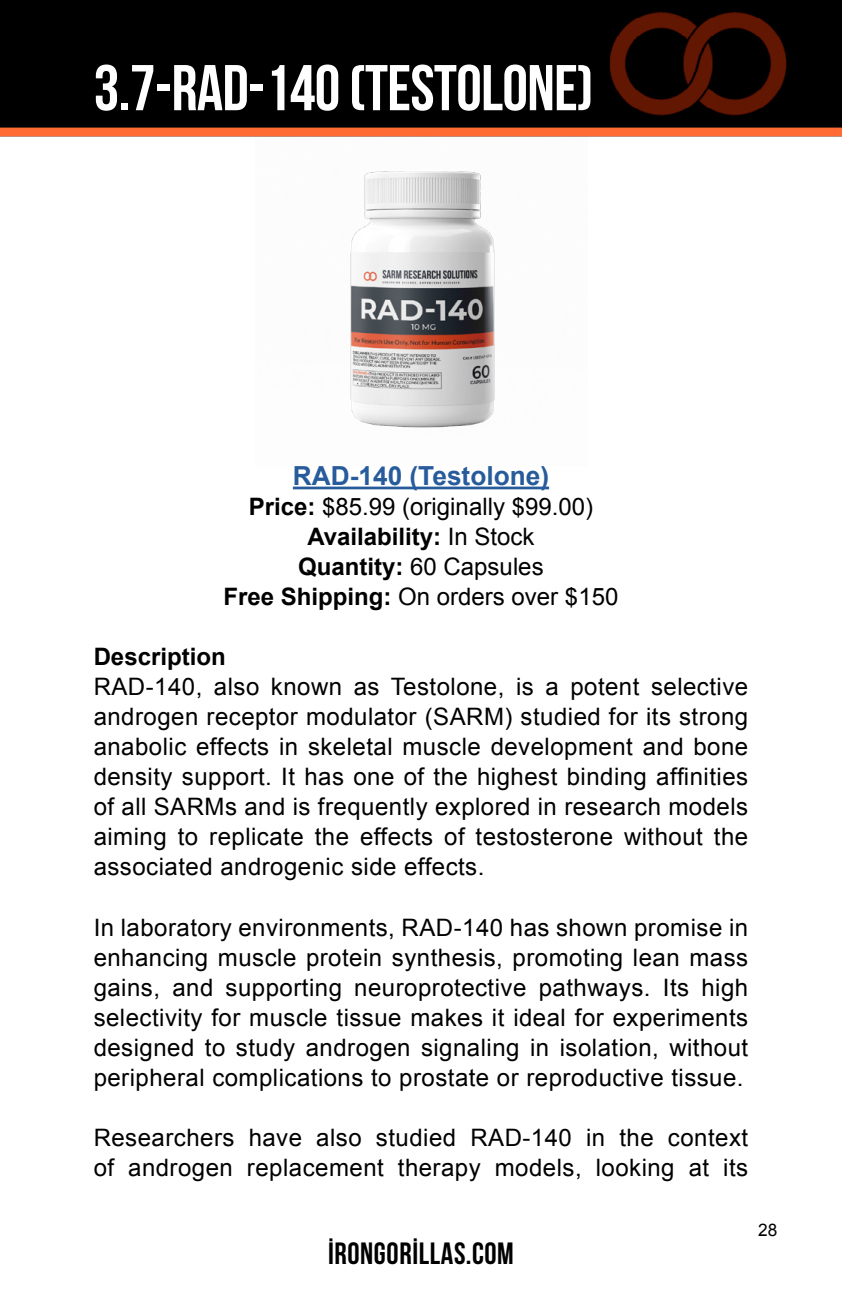
<style>
.page{position:relative;width:842px;height:1302px;background:#fff}
.page>*{position:absolute;margin:0;border:0;box-sizing:border-box;transform-origin:0 0}
.t1{font:64.5px "Bebas Neue";letter-spacing:-.01em;color:#fff}
.t2{font:700 30.75px "Bebas Neue";letter-spacing:.02em;color:#000}
.t3{font:700 26.25px "Arial";color:#275b9b}
.t4{font:24px/30px "Arial";letter-spacing:.02em;color:#000;text-align:justify}
.t5{font:24px/30px "Arial";color:#000;text-align:center}
.t6{font:700 24px "Arial";color:#000}
.t7{font:17.25px "Arial";color:#000}
.s1{font-weight:700}
</style>
<div class="page">
<img style="left:0;top:0;width:842px;height:490px">
<hr style="left:293px;top:486px;width:256px;height:3px;background:#275b9b">
<img style="left:249px;top:135px;width:344px;height:344px">
<h1 class="t1" style="left:94px;top:52px;width:501px">3.7-RAD-140 (TESTOLONE)</h1>
<p class="t3" style="left:293px;top:458px;width:258px">RAD-140 (Testolone)</p>
<p class="t5" style="left:224px;top:492px;width:396px"><span class="s1">Price:</span> $85.99 (originally $99.00)<br><span class="s1">Availability:</span> In Stock<br><span class="s1">Quantity:</span> 60 Capsules<br><span class="s1">Free Shipping:</span> On orders over $150</p>
<p class="t6" style="left:94px;top:641px;width:134px">Description</p>
<p class="t4" style="left:94px;top:672px;width:656px">RAD-140, also known as Testolone, is a potent selective androgen receptor modulator (SARM) studied for its strong anabolic effects in skeletal muscle development and bone density support. It has one of the highest binding affinities of all SARMs and is frequently explored in research models aiming to replicate the effects of testosterone without the associated androgenic side effects.</p>
<p class="t4" style="left:94px;top:912px;width:656px">In laboratory environments, RAD-140 has shown promise in enhancing muscle protein synthesis, promoting lean mass gains, and supporting neuroprotective pathways. Its high selectivity for muscle tissue makes it ideal for experiments designed to study androgen signaling in isolation, without peripheral complications to prostate or reproductive tissue.</p>
<p class="t4" style="left:94px;top:1122px;width:656px">Researchers have also studied RAD-140 in the context of androgen replacement therapy models, looking at its</p>
<p class="t2" style="left:328px;top:1236px;width:187px">IRONGORILLAS.COM</p>
<p class="t7" style="left:758px;top:1218px;width:21px">28</p>
</div>
